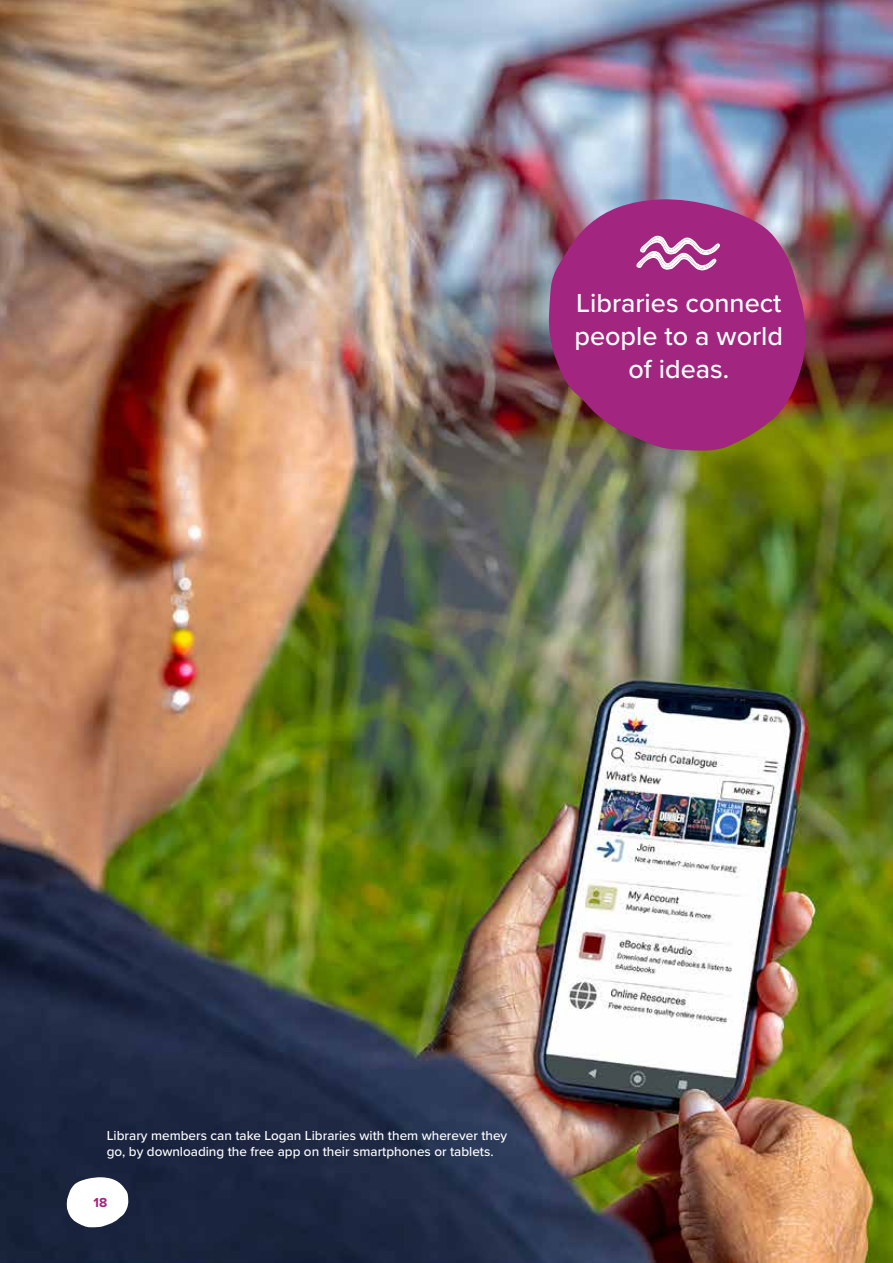
<style>
.page{position:relative;width:893px;height:1263px;background:#fff}
.page>*{position:absolute;margin:0;border:0;box-sizing:border-box;transform-origin:0 0}
.t1{font:500 27px/33px "Proxima Nova";color:#fff;text-align:center}
.t2{font:500 13.5px/16.5px "Proxima Nova";color:#fff}
.t3{font:700 13.5px "Proxima Nova";color:#a2257f}
</style>
<div class="page">
<img style="left:0;top:0;width:893px;height:1263px">
<img style="left:548px;top:199px;width:257px;height:252px">
<svg style="left:636px;top:235px;width:84px;height:35px"></svg>
<svg style="left:67px;top:1177px;width:61px;height:50px"></svg>
<p class="t1" style="left:574px;top:286px;width:210px">Libraries connect people to a world of ideas.</p>
<p class="t2" style="left:107px;top:1127px;width:402px">Library members can take Logan Libraries with them wherever they go, by downloading the free app on their smartphones or tablets.</p>
<p class="t3" style="left:94px;top:1192px;width:15px">18</p>
</div>
